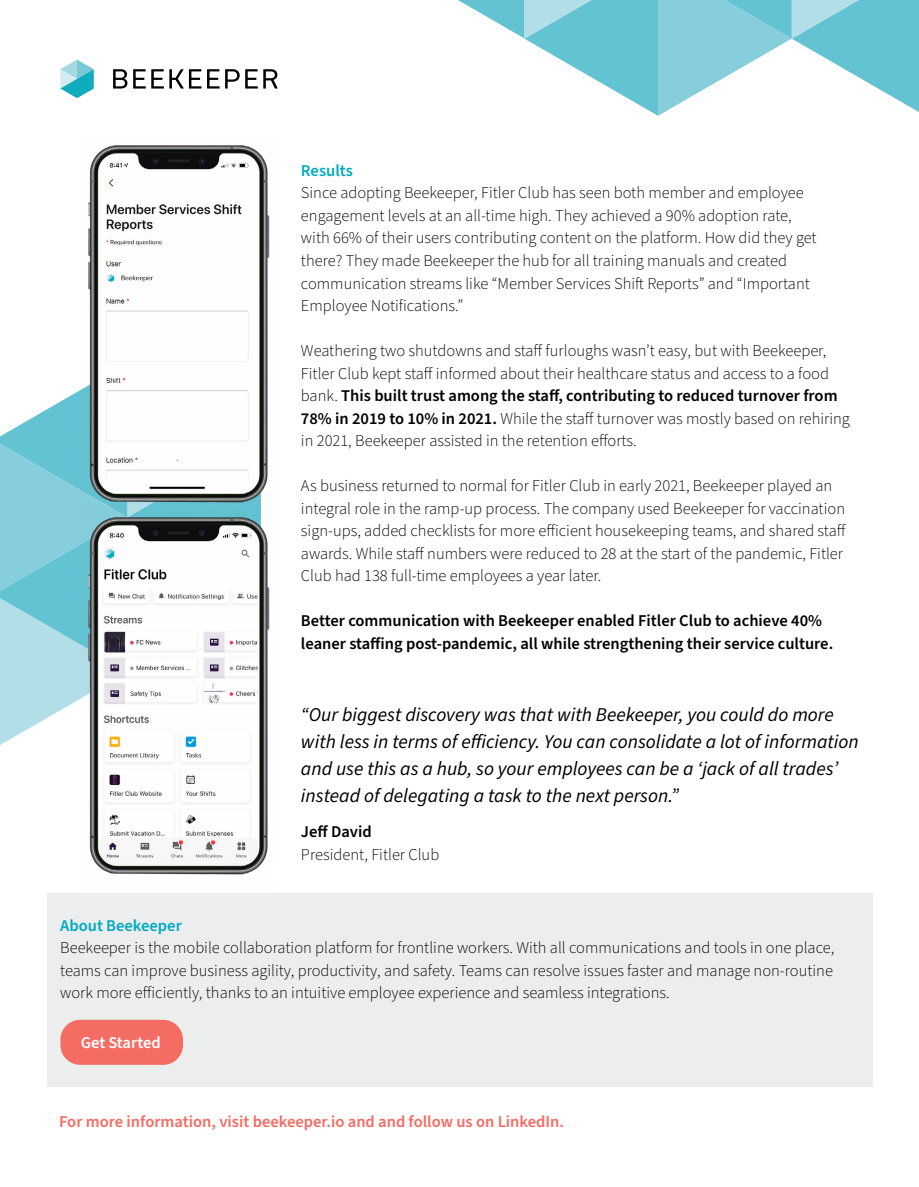
<style>
.page{position:relative;width:919px;height:1187px;background:#fff}
.page>*{position:absolute;margin:0;border:0;box-sizing:border-box;transform-origin:0 0}
.t1{font:italic 19.5px/27px "Source Sans Pro";color:#000}
.t2{font:300 16.5px/22.5px "Source Sans Pro";color:#000}
.t3{font:600 16.5px/22.5px "Source Sans Pro";color:#000}
.t4{font:600 16.5px "Source Sans Pro";color:#f46c63}
.t5{font:600 16.5px "Source Sans Pro";color:#00abc2}
.t6{font:600 16.5px "Source Sans Pro";letter-spacing:-.005em;color:#fff}
.s1{font-weight:600}
</style>
<div class="page">
<div style="left:47px;top:892px;width:825px;height:194px;background:#eceded"></div>
<svg style="left:0;top:389px;width:81px;height:356px;background:#98d5e1"></svg>
<svg style="left:458px;top:0;width:460px;height:116px"></svg>
<img style="left:81px;top:145px;width:189px;height:363px">
<img style="left:81px;top:508px;width:189px;height:367px">
<div style="left:60px;top:1019px;width:123px;height:45px;background:#f46c63;border-radius:20px"></div>
<svg style="left:113px;top:69px;width:14px;height:19px"></svg>
<svg style="left:133px;top:69px;width:68px;height:19px"></svg>
<svg style="left:207px;top:69px;width:12px;height:19px"></svg>
<svg style="left:225px;top:69px;width:53px;height:19px"></svg>
<svg style="left:60px;top:60px;width:34px;height:38px"></svg>
<p class="t5" style="left:301px;top:159px;width:53px">Results</p>
<p class="t2" style="left:301px;top:182px;width:517px">Since adopting Beekeeper, Fitler Club has seen both member and employee engagement levels at an all-time high. They achieved a 90% adoption rate, with 66% of their users contributing content on the platform. How did they get there? They made Beekeeper the hub for all training manuals and created communication streams like “Member Services Shift Reports” and “Important Employee Notifications.”</p>
<p class="t2" style="left:301px;top:340px;width:550px">Weathering two shutdowns and staff furloughs wasn’t easy, but with Beekeeper, Fitler Club kept staff informed about their healthcare status and access to a food bank. <span class="s1">This built trust among the staff, contributing to reduced turnover from 78% in 2019 to 10% in 2021.</span> While the staff turnover was mostly based on rehiring in 2021, Beekeeper assisted in the retention efforts.</p>
<p class="t2" style="left:301px;top:475px;width:546px">As business returned to normal for Fitler Club in early 2021, Beekeeper played an integral role in the ramp-up process. The company used Beekeeper for vaccination sign-ups, added checklists for more efficient housekeeping teams, and shared staff awards. While staff numbers were reduced to 28 at the start of the pandemic, Fitler Club had 138 full-time employees a year later.</p>
<p class="t3" style="left:301px;top:610px;width:533px">Better communication with Beekeeper enabled Fitler Club to achieve 40% leaner staffing post-pandemic, all while strengthening their service culture.</p>
<p class="t1" style="left:301px;top:701px;width:559px">“Our biggest discovery was that with Beekeeper, you could do more with less in terms of efficiency. You can consolidate a lot of information and use this as a hub, so your employees can be a ‘jack of all trades’ instead of delegating a task to the next person.”</p>
<p class="t3" style="left:301px;top:821px;width:72px">Jeff David</p>
<p class="t2" style="left:301px;top:843px;width:140px">President, Fitler Club</p>
<p class="t5" style="left:60px;top:914px;width:123px">About Beekeeper</p>
<p class="t2" style="left:60px;top:936px;width:775px;text-align:justify">Beekeeper is the mobile collaboration platform for frontline workers. With all communications and tools in one place, teams can improve business agility, productivity, and safety. Teams can resolve issues faster and manage non-routine work more efficiently, thanks to an intuitive employee experience and seamless integrations.</p>
<p class="t6" style="left:81px;top:1031px;width:82px">Get Started</p>
<p class="t4" style="left:59px;top:1110px;width:506px">For more information, visit beekeeper.io and and follow us on LinkedIn.</p>
</div>
